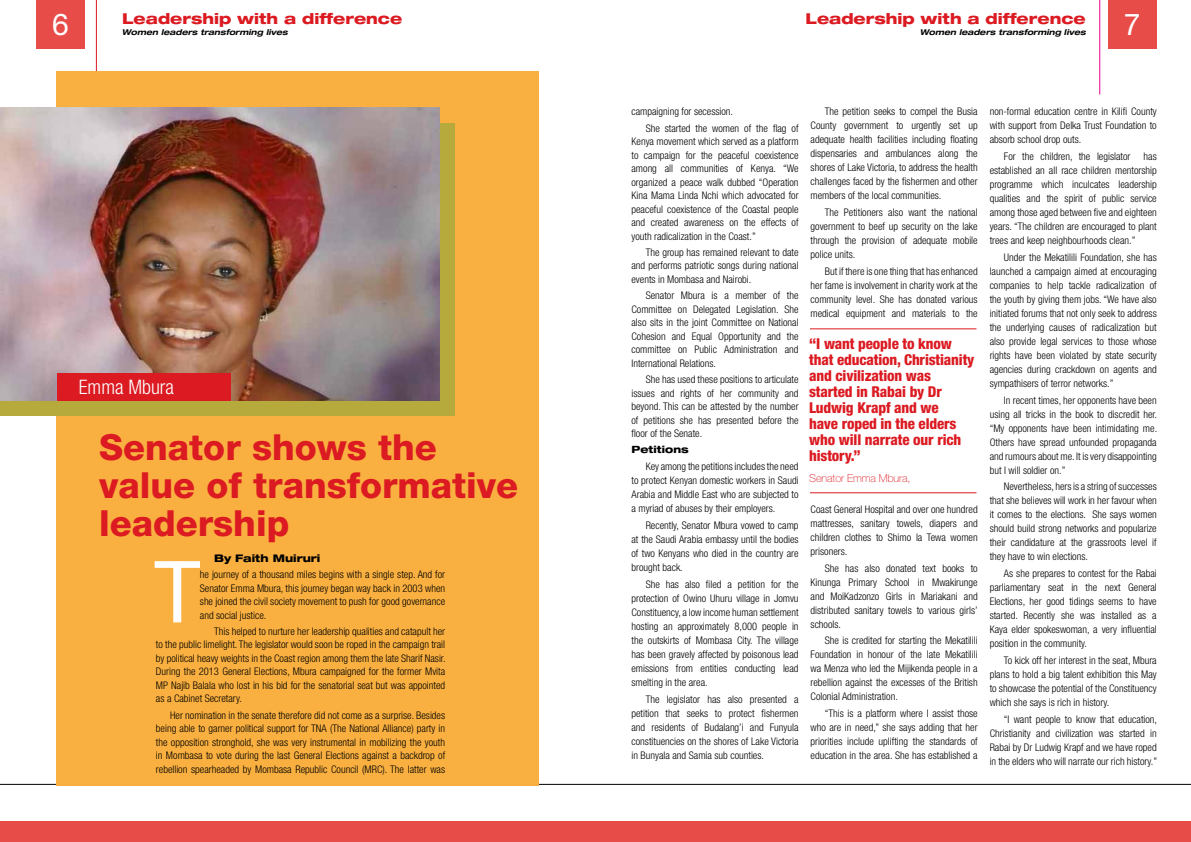
<style>
.page{position:relative;width:1191px;height:842px;background:#fff}
.page>*{position:absolute;margin:0;border:0;box-sizing:border-box;transform-origin:0 0}
.t1{font:90.9px "Myriad Pro";color:#fff}
.t2{font:800 36px/38px "Helvetica Neue LT Std";color:#db1a21}
.t3{font:30px "Helvetica Neue";color:#fff}
.t4{font:300 condensed 20px "Helvetica Neue LT Std";color:#fff}
.t5{font:800 condensed 15px/16px "Helvetica Neue LT Std";letter-spacing:-.01em;color:#db1a21}
.t6{font:800 expanded 15px "Helvetica Neue LT Std";color:#db1a21}
.t7{font:100 11px "Helvetica Neue LT Std";letter-spacing:-.01em;color:#db1a21}
.t8{font:300 condensed 10.5px/14px "Helvetica Neue LT Std";color:#000;text-align:justify}
.t9{font:800 expanded 10.5px "Helvetica Neue LT Std";color:#000}
.t10{font:800 expanded 10px "Helvetica Neue LT Std";color:#000}
.t11{font:italic 700 expanded 8px "Helvetica Neue LT Std";color:#000}
</style>
<div class="page">
<div style="left:37px;top:1px;width:48px;height:48px;background:#e74c48"></div>
<div style="left:1108px;top:1px;width:48px;height:48px;background:#e74c48"></div>
<hr style="left:96px;top:0;width:1px;height:94px;background:#db1a21">
<hr style="left:1099px;top:0;width:1px;height:94px;background:#ec008c">
<div style="left:0;top:821px;width:1191px;height:21px;background:#e74c48"></div>
<hr style="left:0;top:784px;width:1191px;height:1px;background:#000">
<hr style="left:810px;top:328px;width:166px;height:1px;background:#db1a21">
<hr style="left:810px;top:492px;width:166px;height:1px;background:#db1a21">
<div style="left:57px;top:71px;width:482px;height:714px;background:#fab040"></div>
<div style="left:0;top:123px;width:454px;height:293px;background:#b6aa3d"></div>
<img style="left:0;top:108px;width:439px;height:293px">
<div style="left:57px;top:373px;width:173px;height:28px;background:#db1a21"></div>
<h3 class="t6" style="left:122px;top:9px;width:282px">Leadership with a difference</h3>
<h3 class="t6" style="left:805px;top:9px;width:282px">Leadership with a difference</h3>
<p class="t11" style="left:122px;top:27px;width:167px">Women leaders transforming lives</p>
<p class="t11" style="left:920px;top:27px;width:167px">Women leaders transforming lives</p>
<h3 class="t3" style="left:52px;top:6px;width:18px">6</h3>
<h3 class="t3" style="left:1124px;top:6px;width:18px">7</h3>
<h3 class="t4" style="left:79px;top:375px;width:97px">Emma Mbura</h3>
<h2 class="t2" style="left:99px;top:428px;width:420px">Senator shows the value of transformative leadership</h2>
<p class="t9" style="left:214px;top:551px;width:108px">By Faith Muiruri</p>
<p class="t8" style="left:200px;top:567px;width:247px;line-height:13.5px">he journey of a thousand miles begins with a single step. And for Senator Emma Mbura, this journey began way back in 2003 when she joined the civil society movement to push for good governance and social justice.</p>
<p class="t8" style="left:156px;top:624px;width:291px;line-height:13.5px;text-indent:58px">This helped to nurture her leadership qualities and catapult her to the public limelight. The legislator would soon be roped in the campaign trail by political heavy weights in the Coast region among them the late Sharif Nasir.<br>During the 2013 General Elections, Mbura campaigned for the former Mvita MP Najib Balala who lost in his bid for the senatorial seat but was appointed as a Cabinet Secretary.</p>
<p class="t8" style="left:156px;top:708px;width:291px;line-height:13.5px;text-indent:14px">Her nomination in the senate therefore did not come as a surprise. Besides being able to garner political support for TNA (The National Alliance) party in the opposition stronghold, she was very instrumental in mobilizing the youth in Mombasa to vote during the last General Elections against a backdrop of rebellion spearheaded by Mombasa Republic Council (MRC). The latter was</p>
<h1 class="t1" style="left:155px;top:536px;width:47px">T</h1>
<p class="t8" style="left:645px;top:103px;width:154px;line-height:16.3px;text-indent:-14px">campaigning for secession.<br>She started the women of the flag of</p>
<p class="t8" style="left:631px;top:135px;width:169px;line-height:13.5px">Kenya movement which served as a platform to campaign for the peaceful coexistence among all communities of Kenya. “We organized a peace walk dubbed “Operation Kina Mama Linda Nchi which advocated for peaceful coexistence of the Coastal people and created awareness on the effects of youth radicalization in the Coast.”</p>
<p class="t8" style="left:631px;top:245px;width:169px;line-height:13.5px;text-indent:14px">The group has remained relevant to date and performs patriotic songs during national events in Mombasa and Nairobi.</p>
<p class="t8" style="left:631px;top:289px;width:169px;line-height:13.5px;text-indent:14px">Senator Mbura is a member of the Committee on Delegated Legislation. She also sits in the joint Committee on National Cohesion and Equal Opportunity and the committee on Public Administration and International Relations.</p>
<p class="t8" style="left:631px;top:373px;width:169px;line-height:13.5px;text-indent:14px">She has used these positions to articulate issues and rights of her community and beyond. This can be attested by the number of petitions she has presented before the floor of the Senate.</p>
<p class="t10" style="left:631px;top:443px;width:59px">Petitions</p>
<p class="t8" style="left:631px;top:459px;width:169px;text-indent:14px">Key among the petitions includes the need to protect Kenyan domestic workers in Saudi Arabia and Middle East who are subjected to a myriad of abuses by their employers.</p>
<p class="t8" style="left:631px;top:518px;width:169px;text-indent:14px">Recently, Senator Mbura vowed to camp at the Saudi Arabia embassy until the bodies of two Kenyans who died in the country are brought back.</p>
<p class="t8" style="left:631px;top:577px;width:169px;text-indent:14px">She has also filed a petition for the protection of Owino Uhuru village in Jomvu Constituency, a low income human settlement hosting an approximately 8,000 people in the outskirts of Mombasa City. The village has been gravely affected by poisonous lead emissions from entities conducting lead smelting in the area.</p>
<p class="t8" style="left:631px;top:692px;width:169px;text-indent:14px">The legislator has also presented a petition that seeks to protect fishermen and residents of Budalang’i and Funyula constituencies on the shores of Lake Victoria in Bunyala and Samia sub counties.</p>
<p class="t8" style="left:810px;top:104px;width:169px;text-indent:14px">The petition seeks to compel the Busia County government to urgently set up adequate health facilities including floating dispensaries and ambulances along the shores of Lake Victoria, to address the health challenges faced by the fishermen and other members of the local communities.</p>
<p class="t8" style="left:810px;top:205px;width:169px;text-indent:14px">The Petitioners also want the national government to beef up security on the lake through the provision of adequate mobile police units.</p>
<p class="t8" style="left:810px;top:264px;width:169px;text-indent:14px">But if there is one thing that has enhanced her fame is involvement in charity work at the community level. She has donated various medical equipment and materials to the</p>
<h3 class="t5" style="left:809px;top:335px;width:167px">“I want people to know that education, Christianity and civilization was started in Rabai by Dr<br>Ludwig Krapf and we<br>have roped in the elders who will narrate our rich history.”</h3>
<p class="t7" style="left:809px;top:472px;width:103px">Senator Emma Mbura,</p>
<p class="t8" style="left:810px;top:502px;width:169px">Coast General Hospital and over one hundred mattresses, sanitary towels, diapers and children clothes to Shimo la Tewa women prisoners.</p>
<p class="t8" style="left:810px;top:561px;width:169px;text-indent:14px">She has also donated text books to Kinunga Primary School in Mwakirunge and MoiKadzonzo Girls in Mariakani and distributed sanitary towels to various girls’ schools.</p>
<p class="t8" style="left:810px;top:634px;width:169px;text-indent:14px">She is credited for starting the Mekatilili Foundation in honour of the late Mekatilili wa Menza who led the Mijikenda people in a rebellion against the excesses of the British Colonial Administration.</p>
<p class="t8" style="left:810px;top:706px;width:169px;text-indent:14px">“This is a platform where I assist those who are in need,” she says adding that her priorities include uplifting the standards of education in the area. She has established a</p>
<p class="t8" style="left:989px;top:104px;width:169px">non-formal education centre in Kilifi County with support from Delka Trust Foundation to absorb school drop outs.</p>
<p class="t8" style="left:1003px;top:149px;width:128px">For the children, the legislator</p>
<p class="t8" style="left:989px;top:149px;width:169px;text-indent:154px">has established an all race children mentorship programme which inculcates leadership qualities and the spirit of public service among those aged between five and eighteen years. “The children are encouraged to plant trees and keep neighbourhoods clean.”</p>
<p class="t8" style="left:989px;top:250px;width:169px;text-indent:14px">Under the Mekatilili Foundation, she has launched a campaign aimed at encouraging companies to help tackle radicalization of the youth by giving them jobs. “We have also initiated forums that not only seek to address the underlying causes of radicalization but also provide legal services to those whose rights have been violated by state security agencies during crackdown on agents and sympathisers of terror networks.”</p>
<p class="t8" style="left:989px;top:393px;width:169px;text-indent:14px">In recent times, her opponents have been using all tricks in the book to discredit her. “My opponents have been intimidating me.<br>Others have spread unfounded propaganda and rumours about me. It is very disappointing but I will soldier on.”</p>
<p class="t8" style="left:989px;top:479px;width:169px;text-indent:14px">Nevertheless, hers is a string of successes that she believes will work in her favour when it comes to the elections. She says women should build strong networks and popularize their candidature at the grassroots level if they have to win elections.</p>
<p class="t8" style="left:989px;top:566px;width:169px;text-indent:14px">As she prepares to contest for the Rabai parliamentary seat in the next General Elections, her good tidings seems to have started. Recently she was installed as a Kaya elder spokeswoman, a very influential position in the community.</p>
<p class="t8" style="left:989px;top:653px;width:169px;text-indent:14px">To kick off her interest in the seat, Mbura plans to hold a big talent exhibition this May to showcase the potential of the Constituency which she says is rich in history.</p>
<p class="t8" style="left:989px;top:712px;width:169px;text-indent:14px">“I want people to know that education, Christianity and civilization was started in Rabai by Dr Ludwig Krapf and we have roped in the elders who will narrate our rich history.”</p>
</div>
